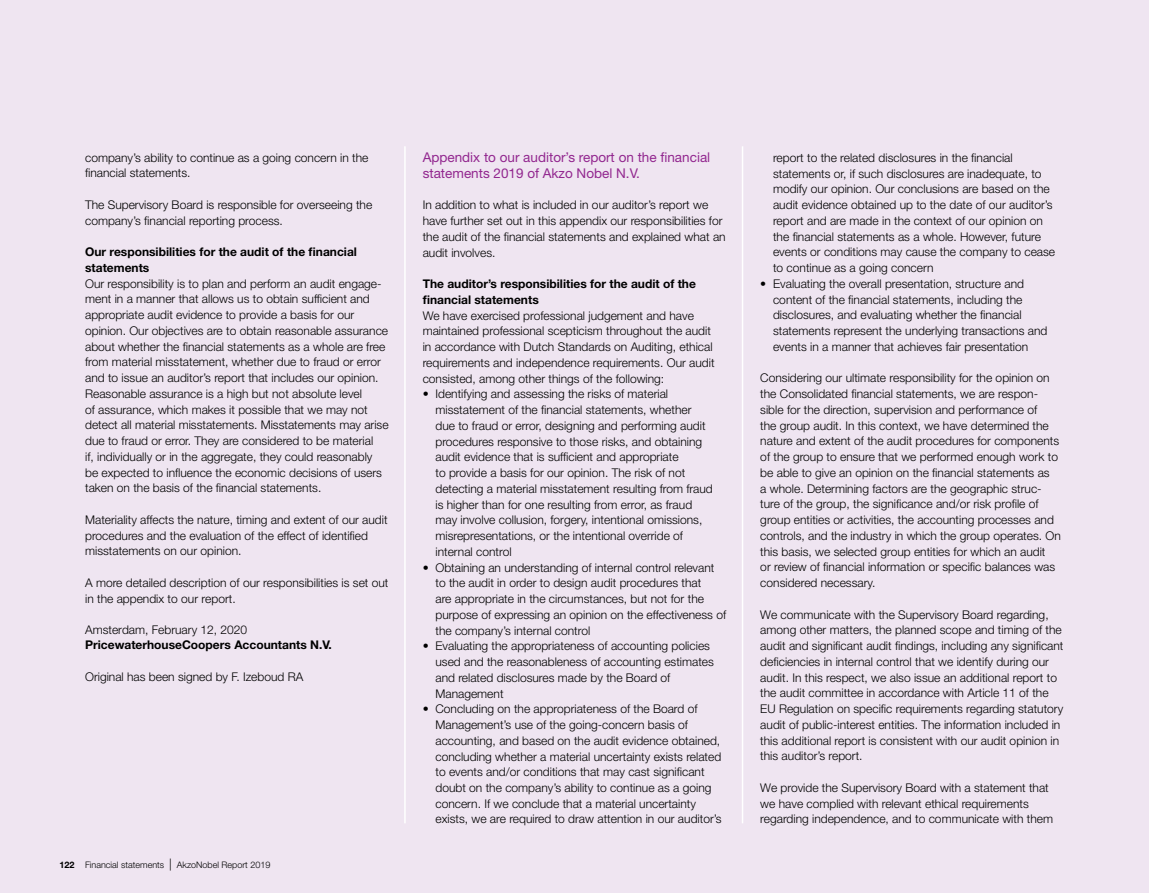
<style>
.page{position:relative;width:1149px;height:893px;background:#fff}
.page>*{position:absolute;margin:0;border:0;box-sizing:border-box;transform-origin:0 0}
.t1{font:13.5px/15.8px "Helvetica Neue LT Std";color:#92278f}
.t2{font:300 12px/15.8px "Helvetica Neue LT Std";color:#000}
.t3{font:700 12px/15.8px "Helvetica Neue LT Std";color:#000}
.t4{font:300 9px "Helvetica Neue LT Std";color:#000}
.s1{font-weight:700}
.s2{font-size:12px}
</style>
<div class="page">
<div style="left:0;top:0;width:1148px;height:893px;background:#efe5f1"></div>
<hr style="left:1148px;top:0;width:1px;height:893px;background:#efe5f1">
<hr style="left:741px;top:146px;width:2px;height:677px;background:#fff">
<hr style="left:404px;top:146px;width:1px;height:677px;background:#fff">
<p class="t2" style="left:85px;top:149px;width:285px">company’s ability to continue as a going concern in the financial statements.</p>
<p class="t2" style="left:85px;top:197px;width:288px">The Supervisory Board is responsible for overseeing the company’s financial reporting process.</p>
<p class="t3" style="left:85px;top:244px;width:273px">Our responsibilities for the audit of the financial statements</p>
<p class="t2" style="left:85px;top:275px;width:305px">Our responsibility is to plan and perform an audit engage&shy;ment in a manner that allows us to obtain sufficient and appropriate audit evidence to provide a basis for our opinion. Our objectives are to obtain reasonable assurance about whether the financial statements as a whole are free from material misstatement, whether due to fraud or error and to issue an auditor’s report that includes our opinion.<br>Reasonable assurance is a high but not absolute level<br>of assurance, which makes it possible that we may not detect all material misstatements. Misstatements may arise due to fraud or error. They are considered to be material<br>if, individually or in the aggregate, they could reasonably be expected to influence the economic decisions of users taken on the basis of the financial statements.</p>
<p class="t2" style="left:85px;top:511px;width:304px">Materiality affects the nature, timing and extent of our audit procedures and the evaluation of the effect of identified misstatements on our opinion.</p>
<p class="t2" style="left:85px;top:574px;width:305px">A more detailed description of our responsibilities is set out in the appendix to our report.</p>
<p class="t2" style="left:85px;top:621px;width:164px">Amsterdam, February 12, 2020</p>
<p class="t3" style="left:85px;top:637px;width:248px">PricewaterhouseCoopers Accountants N.V.</p>
<p class="t2" style="left:85px;top:668px;width:220px">Original has been signed by F. Izeboud RA</p>
<p class="t4" style="left:60px;top:859px;width:212px"><span class="s1">122</span> Financial statements <span class="s2">|</span> AkzoNobel Report 2019</p>
<p class="t1" style="left:422px;top:149px;width:289px">Appendix to our auditor’s report on the financial statements 2019 of Akzo Nobel N.V.</p>
<p class="t2" style="left:422px;top:197px;width:304px">In addition to what is included in our auditor’s report we have further set out in this appendix our responsibilities for the audit of the financial statements and explained what an audit involves.</p>
<p class="t3" style="left:422px;top:276px;width:275px">The auditor’s responsibilities for the audit of the financial statements</p>
<p class="t2" style="left:422px;top:307px;width:293px">We have exercised professional judgement and have maintained professional scepticism throughout the audit in accordance with Dutch Standards on Auditing, ethical requirements and independence requirements. Our audit consisted, among other things of the following:</p>
<p class="t2" style="left:435px;top:386px;width:279px;text-indent:-13px">• Identifying and assessing the risks of material misstatement of the financial statements, whether due to fraud or error, designing and performing audit procedures responsive to those risks, and obtaining audit evidence that is sufficient and appropriate<br>to provide a basis for our opinion. The risk of not detecting a material misstatement resulting from fraud is higher than for one resulting from error, as fraud may involve collusion, forgery, intentional omissions, misrepresentations, or the intentional override of internal control</p>
<p class="t2" style="left:435px;top:559px;width:292px;text-indent:-13px">• Obtaining an understanding of internal control relevant to the audit in order to design audit procedures that<br>are appropriate in the circumstances, but not for the purpose of expressing an opinion on the effectiveness of the company’s internal control</p>
<p class="t2" style="left:435px;top:638px;width:280px;text-indent:-13px">• Evaluating the appropriateness of accounting policies used and the reasonableness of accounting estimates and related disclosures made by the Board of Management</p>
<p class="t2" style="left:435px;top:701px;width:287px;text-indent:-13px">• Concluding on the appropriateness of the Board of Management’s use of the going-concern basis of accounting, and based on the audit evidence obtained, concluding whether a material uncertainty exists related to events and/or conditions that may cast significant doubt on the company’s ability to continue as a going concern. If we conclude that a material uncertainty exists, we are required to draw attention in our auditor’s</p>
<p class="t2" style="left:772px;top:150px;width:283px">report to the related disclosures in the financial statements or, if such disclosures are inadequate, to modify our opinion. Our conclusions are based on the audit evidence obtained up to the date of our auditor’s report and are made in the context of our opinion on the financial statements as a whole. However, future events or conditions may cause the company to cease to continue as a going concern</p>
<p class="t2" style="left:772px;top:275px;width:276px;text-indent:-13px">• Evaluating the overall presentation, structure and content of the financial statements, including the disclosures, and evaluating whether the financial statements represent the underlying transactions and events in a manner that achieves fair presentation</p>
<p class="t2" style="left:760px;top:370px;width:302px">Considering our ultimate responsibility for the opinion on the Consolidated financial statements, we are respon&shy;sible for the direction, supervision and performance of<br>the group audit. In this context, we have determined the nature and extent of the audit procedures for components of the group to ensure that we performed enough work to be able to give an opinion on the financial statements as<br>a whole. Determining factors are the geographic struc&shy;ture of the group, the significance and/or risk profile of group entities or activities, the accounting processes and controls, and the industry in which the group operates. On this basis, we selected group entities for which an audit<br>or review of financial information or specific balances was considered necessary.</p>
<p class="t2" style="left:760px;top:606px;width:304px">We communicate with the Supervisory Board regarding, among other matters, the planned scope and timing of the audit and significant audit findings, including any significant deficiencies in internal control that we identify during our audit. In this respect, we also issue an additional report to the audit committee in accordance with Article 11 of the EU Regulation on specific requirements regarding statutory audit of public-interest entities. The information included in this additional report is consistent with our audit opinion in this auditor’s report.</p>
<p class="t2" style="left:760px;top:779px;width:294px">We provide the Supervisory Board with a statement that we have complied with relevant ethical requirements regarding independence, and to communicate with them</p>
</div>
